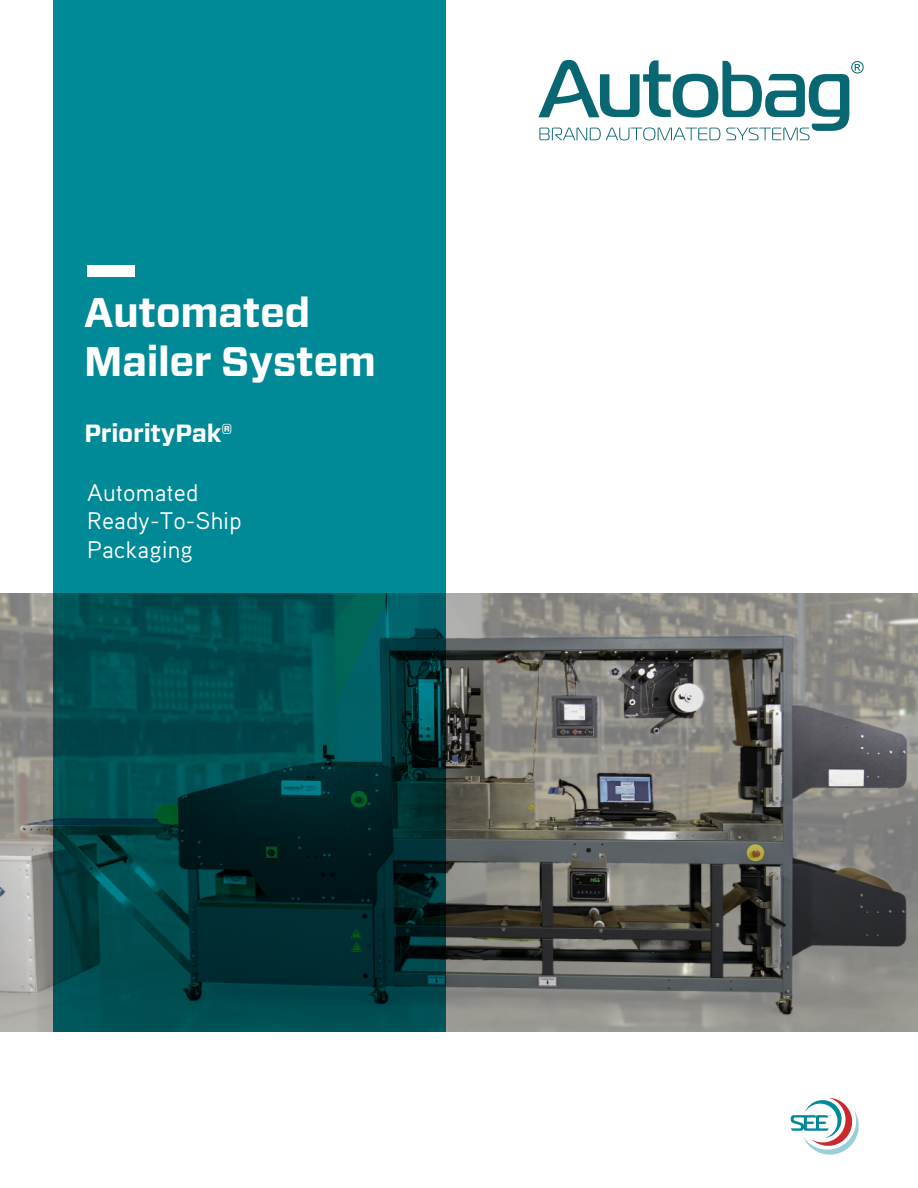
<style>
.page{position:relative;width:918px;height:1188px;background:#fff}
.page>*{position:absolute;margin:0;border:0;box-sizing:border-box;transform-origin:0 0}
.t1{font:700 41.25px/49.5px "Forza";letter-spacing:-.01em;color:#fff}
.t2{font:700 24.9px "Forza";letter-spacing:-.01em;color:#fff}
.t3{font:24px/28.8px "Aaux Pro OT";letter-spacing:.005em;color:#fff}
</style>
<div class="page">
<svg style="left:791px;top:1098px;width:68px;height:57px"></svg>
<svg style="left:538px;top:60px;width:326px;height:80px"></svg>
<img style="left:0;top:593px;width:918px;height:438px">
<svg style="left:54px;top:0;width:392px;height:1031px;background:#006972"></svg>
<div style="left:87px;top:265px;width:48px;height:11px;background:#fff"></div>
<h1 class="t1" style="left:84px;top:288px;width:293px">Automated<br>Mailer System</h1>
<p class="t2" style="left:85px;top:416px;width:149px">PriorityPak<sup>®</sup></p>
<p class="t3" style="left:87px;top:477px;width:156px">Automated<br>Ready-To-Ship<br>Packaging</p>
</div>
